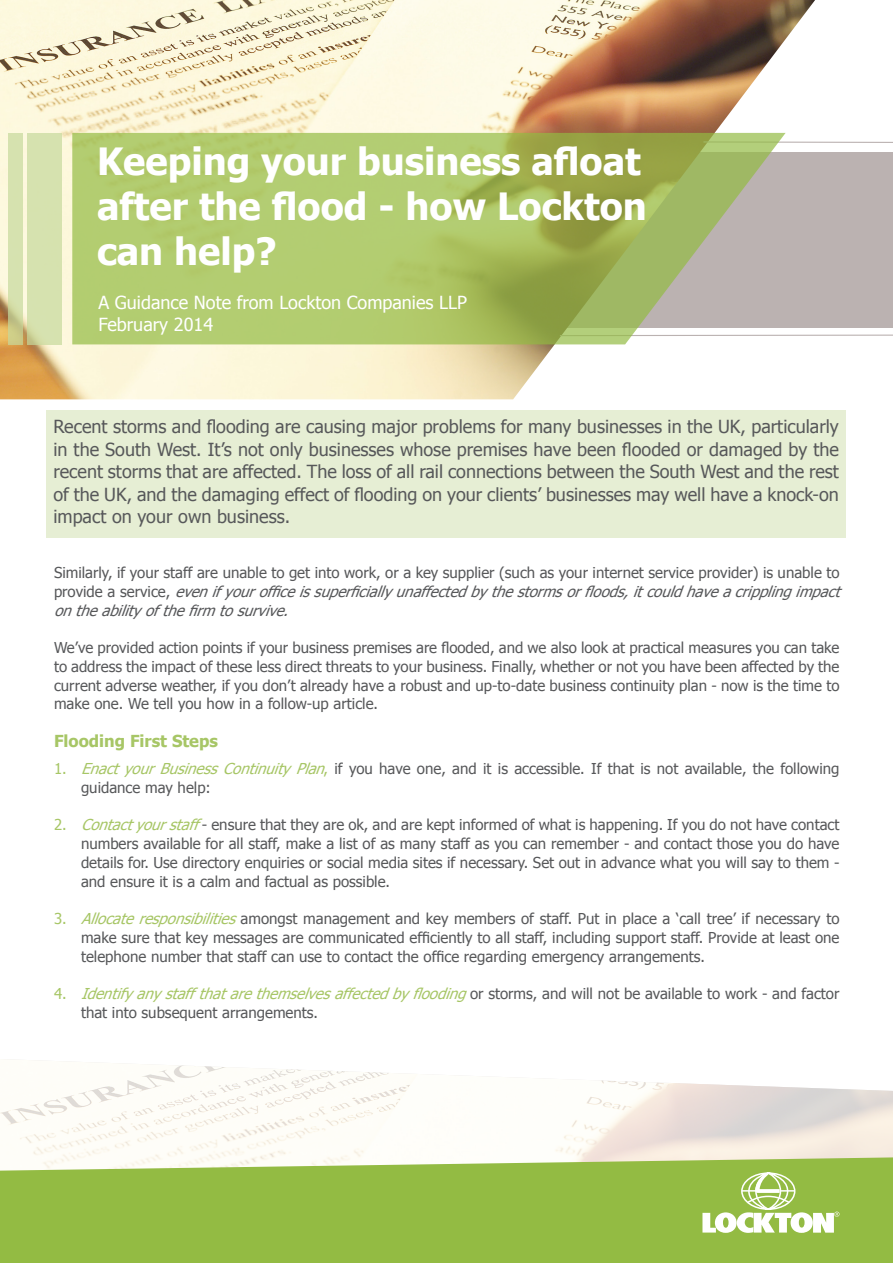
<style>
.page{position:relative;width:893px;height:1263px;background:#fff}
.page>*{position:absolute;margin:0;border:0;box-sizing:border-box;transform-origin:0 0}
.t1{font:700 37.5px/45px "Tahoma";color:#fff}
.t2{font:18px/22.5px "Tahoma";color:#57585a;text-align:justify}
.t3{font:18px "Tahoma";color:#fff}
.t4{font:700 16.5px "Tahoma";color:#a7c666}
.t5{font:15px/18.8px "Tahoma";color:#57585a}
.s1{font-style:italic}
.s2{color:#a7c666}
.s3{font-style:italic;color:#a7c666}
</style>
<div class="page">
<div style="left:46px;top:410px;width:800px;height:128px;background:#e6eed4"></div>
<div style="left:523px;top:152px;width:370px;height:176px;background:#bbb2b1"></div>
<img style="left:0;top:1059px;width:893px;height:98px">
<svg style="left:0;top:1157px;width:893px;height:106px;background:#9abf4f"></svg>
<svg style="left:702px;top:1172px;width:137px;height:61px"></svg>
<img style="left:0;top:0;width:815px;height:399px">
<svg style="left:786px;top:141px;width:107px;height:3px"></svg>
<svg style="left:786px;top:334px;width:107px;height:3px"></svg>
<svg style="left:72px;top:133px;width:714px;height:211px;background:#adc16f"></svg>
<div style="left:27px;top:133px;width:34px;height:211px;background:#d6e2af"></div>
<svg style="left:8px;top:133px;width:14px;height:211px;background:#d3dda8"></svg>
<p class="t1" style="left:97px;top:136px;width:551px">Keeping your business afloat after the flood - how Lockton can help?</p>
<p class="t3" style="left:98px;top:291px;width:370px">A Guidance Note from Lockton Companies LLP</p>
<p class="t3" style="left:98px;top:312px;width:116px">February 2014</p>
<p class="t2" style="left:53px;top:414px;width:787px">Recent storms and flooding are causing major problems for many businesses in the UK, particularly in the South West. It’s not only businesses whose premises have been flooded or damaged by the recent storms that are affected. The loss of all rail connections between the South West and the rest of the UK, and the damaging effect of flooding on your clients’ businesses may well have a knock-on impact on your own business.</p>
<p class="t5" style="left:54px;top:563px;width:794px">Similarly, if your staff are unable to get into work, or a key supplier (such as your internet service provider) is unable to p r o v i d e a s e r v i c e , <span class="s1">evenifyourofficeissuperficially unaffectedby thestormsorfloods,itcouldhaveacripplingimpact ontheability ofthefirm tosurvive.</span></p>
<p class="t5" style="left:54px;top:638px;width:787px;text-align:justify">We’ve provided action points if your business premises are flooded, and we also look at practical measures you can take to address the impact of these less direct threats to your business. Finally, whether or not you have been affected by the current adverse weather, if you don’t already have a robust and up-to-date business continuity plan - now is the time to make one. We tell you how in a follow-up article.</p>
<p class="t4" style="left:54px;top:729px;width:165px">Flooding First Steps</p>
<p class="t5" style="left:81px;top:758px;width:760px;text-indent:-27px"><span class="s2">1.</span> <span class="s3">EnactyourBusinessContinuity Plan</span><span class="s2">,</span> if you have one, and it is accessible. If that is not available, the following guidance may help:</p>
<p class="t5" style="left:81px;top:815px;width:760px;text-align:justify;text-indent:-27px"><span class="s2">2.</span> <span class="s3">Contactyourstaff</span>- ensure that they are ok, and are kept informed of what is happening. If you do not have contact numbers available for all staff, make a list of as many staff as you can remember - and contact those you do have details for. Use directory enquiries or social media sites if necessary. Set out in advance what you will say to them - and ensure it is a calm and factual as possible.</p>
<p class="t5" style="left:81px;top:908px;width:760px;text-align:justify;text-indent:-27px"><span class="s2">3.</span> <span class="s3">Allocateresponsibilities</span>amongst management and key members of staff. Put in place a ‘call tree’ if necessary to make sure that key messages are communicated efficiently to all staff, including support staff. Provide at least one telephone number that staff can use to contact the office regarding emergency arrangements.</p>
<p class="t5" style="left:81px;top:983px;width:760px;text-indent:-27px"><span class="s2">4 .</span> <span class="s3">Identify any staffthatarethemselvesaffectedby flooding</span>o r s t o r m s , a n d w i l l n o t b e a v a i l a b l e t o w o r k - a n d f a c t o r that into subsequent arrangements.</p>
</div>
